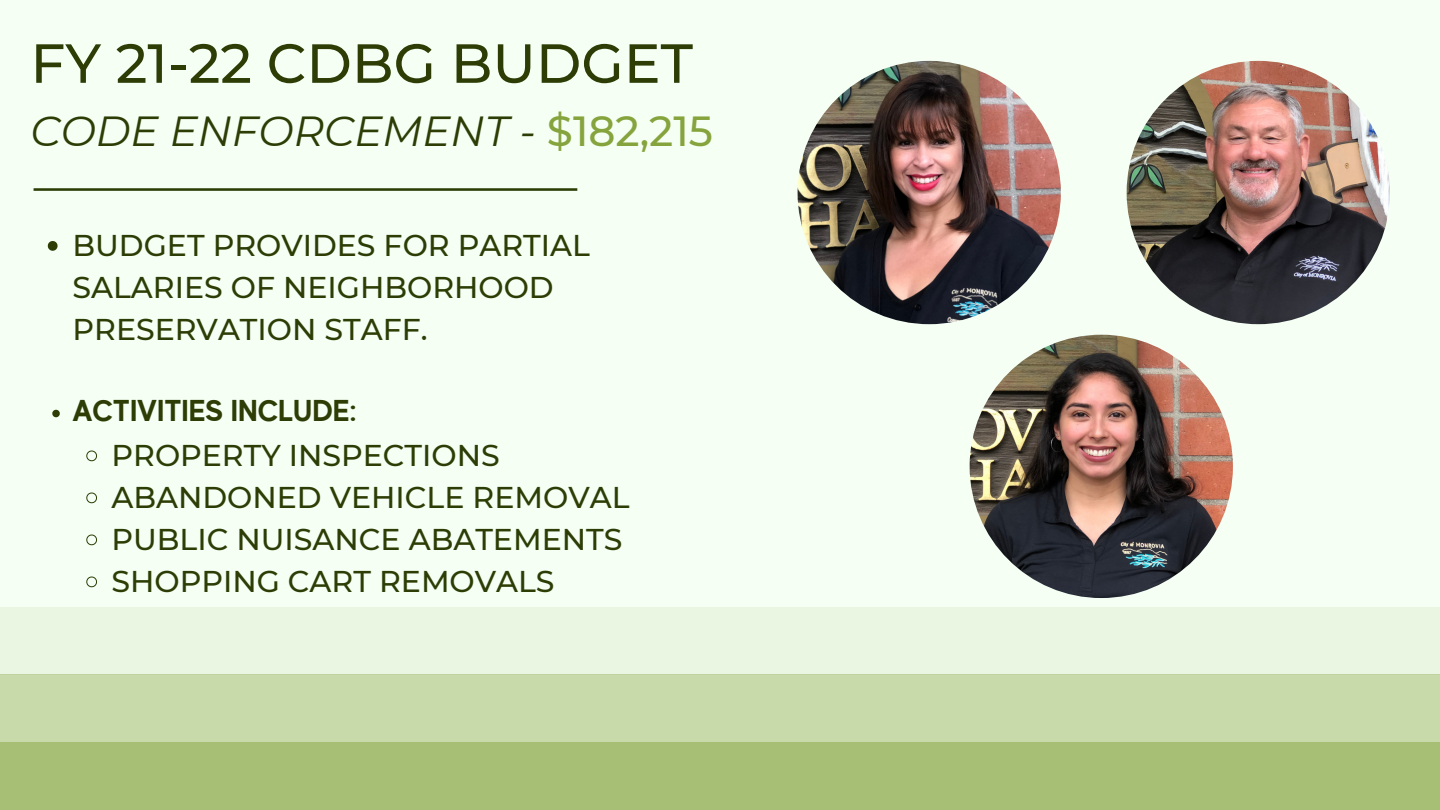
<style>
.page{position:relative;width:1440px;height:810px;background:#f5fff4}
.page>*{position:absolute;margin:0;border:0;box-sizing:border-box;transform-origin:0 0}
.t1{font:500 55px "Montserrat";color:#2d3d05}
.t2{font:italic 42px "Montserrat";color:#2d3d05}
.t3{font:500 30px/42px "Montserrat";color:#2d3d05}
.t4{font:700 30px "MADE Evolve Sans";color:#2d3d05}
.s1{font-weight:500;font-style:normal;color:#86a43d}
</style>
<div class="page">
<div style="left:0;top:742px;width:1440px;height:67px;background:#a7bf74"></div>
<div style="left:0;top:674px;width:1440px;height:68px;background:#c8daaa"></div>
<div style="left:0;top:607px;width:1440px;height:68px;background:#eaf6e2"></div>
<svg style="left:48px;top:241px;width:10px;height:10px"></svg>
<svg style="left:52px;top:410px;width:8px;height:7px"></svg>
<svg style="left:86px;top:450px;width:11px;height:12px"></svg>
<svg style="left:86px;top:492px;width:11px;height:12px"></svg>
<svg style="left:86px;top:534px;width:11px;height:12px"></svg>
<svg style="left:86px;top:576px;width:11px;height:12px"></svg>
<svg style="left:34px;top:188px;width:543px;height:3px;background:#485726"></svg>
<img style="left:970px;top:335px;width:263px;height:263px;border-radius:50%">
<img style="left:798px;top:61px;width:263px;height:263px;border-radius:50%">
<img style="left:1127px;top:61px;width:263px;height:263px;border-radius:50%">
<p class="t1" style="left:30px;top:30px;width:664px">FY 21-22 CDBG BUDGET</p>
<p class="t2" style="left:30px;top:105px;width:684px">CODE ENFORCEMENT - <span class="s1">$182,215</span></p>
<p class="t3" style="left:73px;top:224px;width:519px">BUDGET PROVIDES FOR PARTIAL<br>SALARIES OF NEIGHBORHOOD<br>PRESERVATION STAFF.</p>
<p class="t4" style="left:73px;top:399px;width:287px">ACTIVITIES INCLUDE:</p>
<p class="t3" style="left:112px;top:434px;width:390px">PROPERTY INSPECTIONS</p>
<p class="t3" style="left:112px;top:476px;width:519px">ABANDONED VEHICLE REMOVAL</p>
<p class="t3" style="left:112px;top:518px;width:512px">PUBLIC NUISANCE ABATEMENTS</p>
<p class="t3" style="left:112px;top:560px;width:445px">SHOPPING CART REMOVALS</p>
</div>
